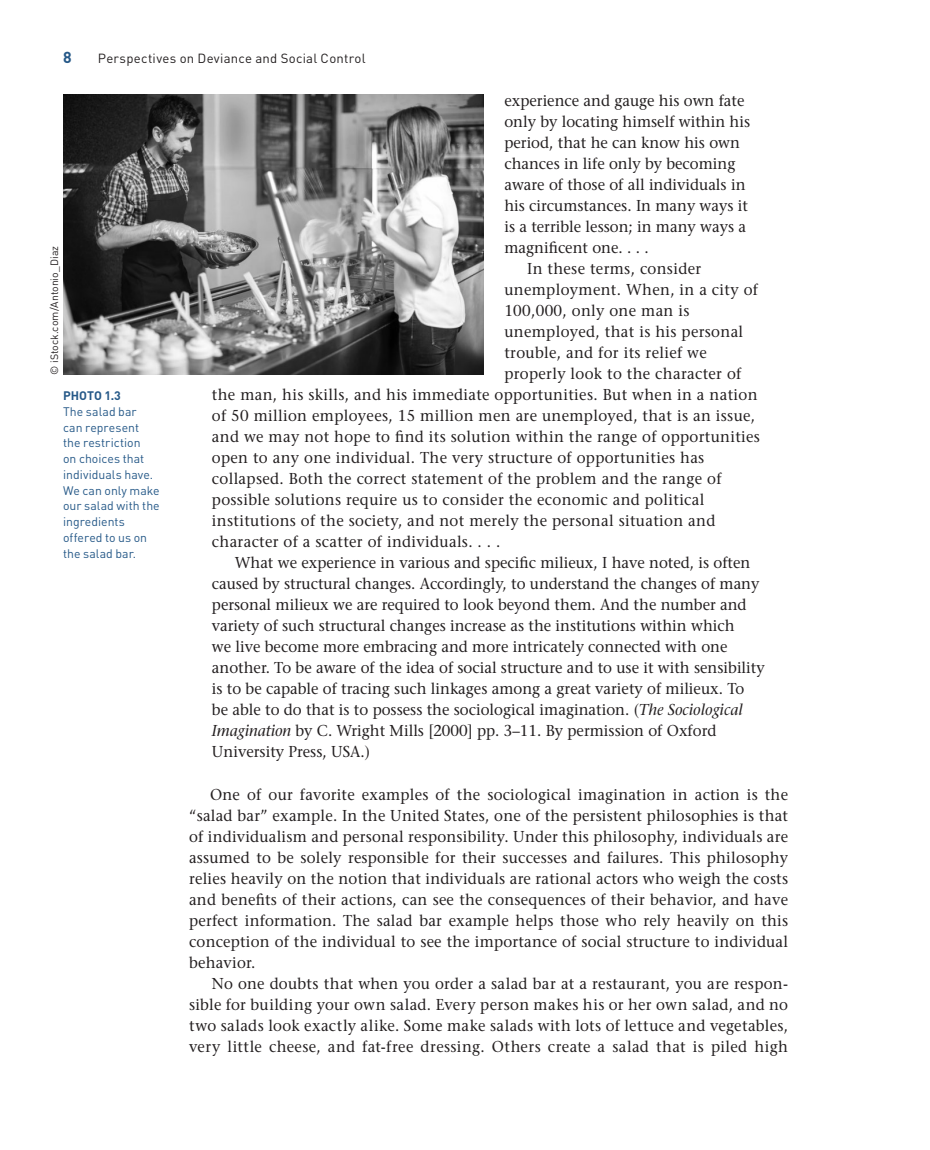
<style>
.page{position:relative;width:930px;height:1150px;background:#fff}
.page>*{position:absolute;margin:0;border:0;box-sizing:border-box;transform-origin:0 0}
.t1{font:500 15.75px/21px "Stone Serif Std";color:#231f20;text-align:justify;scale:.95 1}
.t2{font:500 15.75px "Stone Serif Std";letter-spacing:.02em;color:#231f20;scale:.95 1}
.t3{font:700 15.75px "DIN";color:#265988}
.t4{font:13.12px "DIN";letter-spacing:.02em;color:#231f20}
.t5{font:12.25px/15.8px "DIN";color:#265988}
.t6{font:700 12.25px "DIN";letter-spacing:.005em;color:#265988}
.t7{font:10.5px "DIN";color:#231f20}
.s1{font-style:italic}
</style>
<div class="page">
<img style="left:63px;top:94px;width:420px;height:280px">
<p class="t3" style="left:63px;top:47px;width:10px">8</p>
<p class="t4" style="left:98px;top:50px;width:269px">Perspectives on Deviance and Social Control</p>
<p class="t7" style="left:48px;top:374px;width:130px;rotate:-90deg">© iStock.com/Antonio_Diaz</p>
<p class="t6" style="left:63px;top:387px;width:59px">PHOTO 1.3</p>
<p class="t5" style="left:63px;top:403px;width:98px">The salad bar<br>can represent<br>the restriction<br>on choices that individuals have.<br>We can only make our salad with the ingredients offered to us on the salad bar.</p>
<p class="t1" style="left:504px;top:90px;width:254px">experience and gauge his own fate</p>
<p class="t1" style="left:504px;top:111px;width:260px">only by locating himself within his</p>
<p class="t1" style="left:504px;top:132px;width:249px">period, that he can know his own</p>
<p class="t1" style="left:504px;top:153px;width:245px">chances in life only by becoming</p>
<p class="t1" style="left:504px;top:174px;width:255px">aware of those of all individuals in</p>
<p class="t1" style="left:504px;top:195px;width:258px">his circumstances. In many ways it</p>
<p class="t1" style="left:504px;top:216px;width:256px">is a terrible lesson; in many ways a</p>
<p class="t1" style="left:504px;top:237px;width:153px">magnificent one. . . .</p>
<p class="t2" style="left:527px;top:259px;width:185px">In these terms, consider</p>
<p class="t2" style="left:504px;top:280px;width:268px">unemployment. When, in a city of</p>
<p class="t2" style="left:504px;top:301px;width:196px">100,000, only one man is</p>
<p class="t2" style="left:504px;top:322px;width:253px">unemployed, that is his personal</p>
<p class="t2" style="left:504px;top:343px;width:215px">trouble, and for its relief we</p>
<p class="t2" style="left:504px;top:364px;width:251px">properly look to the character of</p>
<p class="t2" style="left:212px;top:385px;width:575px">the man, his skills, and his immediate opportunities. But when in a nation</p>
<p class="t2" style="left:212px;top:406px;width:573px">of 50 million employees, 15 million men are unemployed, that is an issue,</p>
<p class="t2" style="left:212px;top:427px;width:578px">and we may not hope to find its solution within the range of opportunities</p>
<p class="t2" style="left:212px;top:448px;width:520px">open to any one individual. The very structure of opportunities has</p>
<p class="t2" style="left:212px;top:469px;width:538px">collapsed. Both the correct statement of the problem and the range of</p>
<p class="t2" style="left:212px;top:490px;width:520px">possible solutions require us to consider the economic and political</p>
<p class="t2" style="left:212px;top:511px;width:531px">institutions of the society, and not merely the personal situation and</p>
<p class="t2" style="left:212px;top:532px;width:305px">character of a scatter of individuals. . . .</p>
<p class="t1" style="left:234px;top:552px;width:544px">What we experience in various and specific milieux, I have noted, is often</p>
<p class="t1" style="left:212px;top:573px;width:577px">caused by structural changes. Accordingly, to understand the changes of many</p>
<p class="t1" style="left:212px;top:594px;width:564px">personal milieux we are required to look beyond them. And the number and</p>
<p class="t1" style="left:212px;top:615px;width:551px">variety of such structural changes increase as the institutions within which</p>
<p class="t1" style="left:212px;top:636px;width:544px">we live become more embracing and more intricately connected with one</p>
<p class="t1" style="left:212px;top:657px;width:583px">another. To be aware of the idea of social structure and to use it with sensibility</p>
<p class="t1" style="left:212px;top:678px;width:561px">is to be capable of tracing such linkages among a great variety of milieux. To</p>
<p class="t1" style="left:212px;top:699px;width:560px">be able to do that is to possess the sociological imagination. (<span class="s1">The Sociological</span></p>
<p class="t1" style="left:212px;top:720px;width:532px"><span class="s1">Imagination</span> by C. Wright Mills [2000] pp. 3–11. By permission of Oxford</p>
<p class="t1" style="left:212px;top:741px;width:168px">University Press, USA.)</p>
<p class="t1" style="left:189px;top:784px;width:632px;text-indent:21px">One of our favorite examples of the sociological imagination in action is the “salad bar” example. In the United States, one of the persistent philosophies is that of individualism and personal responsibility. Under this philosophy, individuals are assumed to be solely responsible for their successes and failures. This philosophy relies heavily on the notion that individuals are rational actors who weigh the costs and benefits of their actions, can see the consequences of their behavior, and have perfect information. The salad bar example helps those who rely heavily on this conception of the individual to see the importance of social structure to individual behavior.</p>
<p class="t1" style="left:189px;top:973px;width:632px;text-indent:23px">No one doubts that when you order a salad bar at a restaurant, you are respon&shy;sible for building your own salad. Every person makes his or her own salad, and no two salads look exactly alike. Some make salads with lots of lettuce and vegetables, very little cheese, and fat-free dressing. Others create a salad that is piled high</p>
</div>
